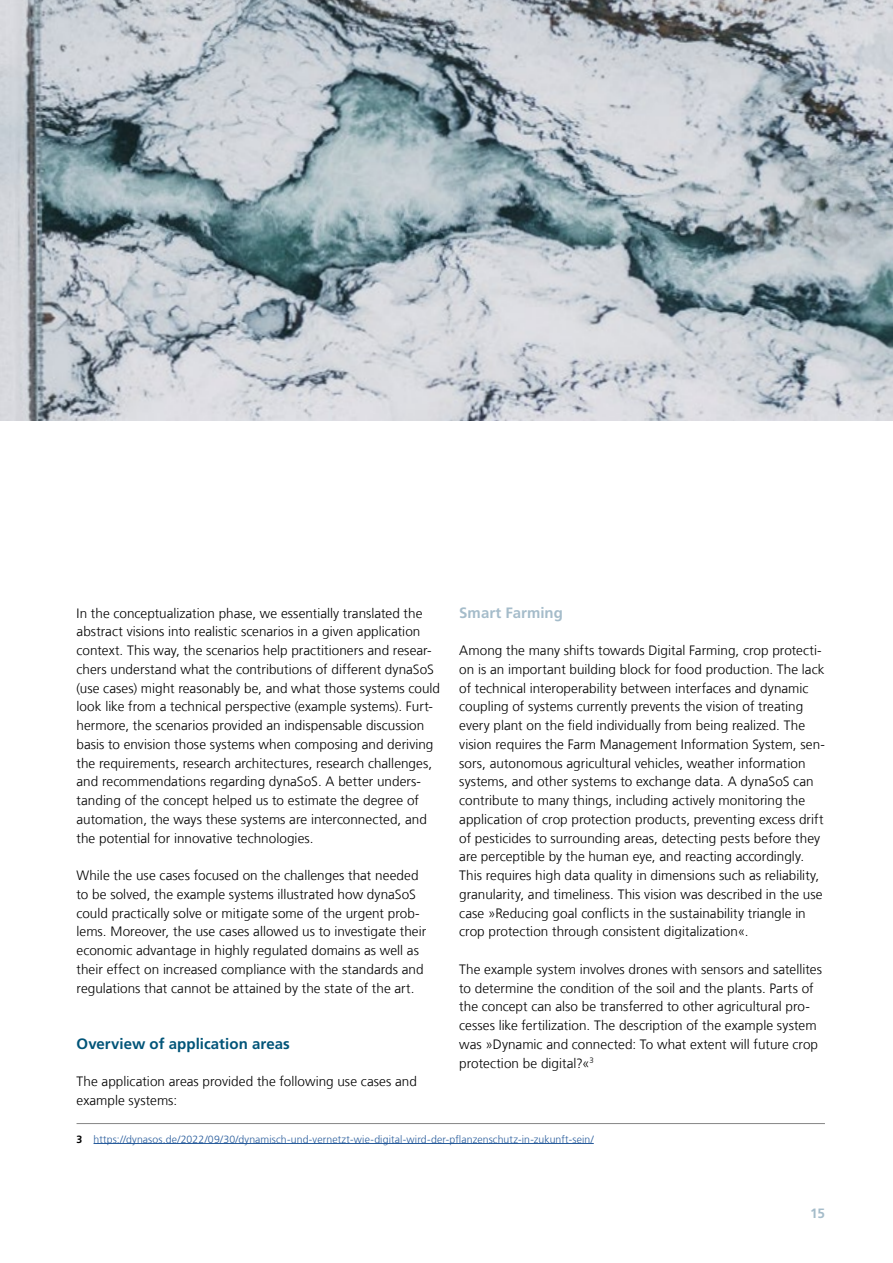
<style>
.page{position:relative;width:893px;height:1263px;background:#fff}
.page>*{position:absolute;margin:0;border:0;box-sizing:border-box;transform-origin:0 0}
.t1{font:700 15px "Frutiger LT Com";letter-spacing:.005em;color:#005478}
.t2{font:700 15px "Frutiger LT Com";color:#a5bcca}
.t3{font:300 13.5px/18.8px "Frutiger LT Com";letter-spacing:.005em;color:#000}
.t4{font:700 13.5px "Frutiger LT Com";color:#a5bcca}
.t5{font:300 10.5px "Frutiger LT Com";letter-spacing:.01em;color:#275b9b}
.s1{font-weight:700;color:#000}
</style>
<div class="page">
<img style="left:0;top:0;width:893px;height:421px">
<hr style="left:94px;top:1143px;width:500px;height:1px;background:#275b9b">
<hr style="left:77px;top:1123px;width:748px;height:1px;background:#000">
<p class="t3" style="left:77px;top:604px;width:365px">In the conceptualization phase, we essentially translated the abstract visions into realistic scenarios in a given application context. This way, the scenarios help practitioners and resear&shy;chers understand what the contributions of different dynaSoS (use cases) might reasonably be, and what those systems could look like from a technical perspective (example systems). Furt&shy;hermore, the scenarios provided an indispensable discussion basis to envision those systems when composing and deriving the requirements, research architectures, research challenges, and recommendations regarding dynaSoS. A better unders&shy;tanding of the concept helped us to estimate the degree of automation, the ways these systems are interconnected, and the potential for innovative technologies.</p>
<p class="t3" style="left:77px;top:866px;width:351px">While the use cases focused on the challenges that needed to be solved, the example systems illustrated how dynaSoS could practically solve or mitigate some of the urgent prob&shy;lems. Moreover, the use cases allowed us to investigate their economic advantage in highly regulated domains as well as their effect on increased compliance with the standards and regulations that cannot be attained by the state of the art.</p>
<p class="t1" style="left:77px;top:1035px;width:215px">Overview of application areas</p>
<p class="t3" style="left:77px;top:1072px;width:342px">The application areas provided the following use cases and example systems:</p>
<p class="t2" style="left:459px;top:604px;width:105px">Smart Farming</p>
<p class="t3" style="left:459px;top:641px;width:367px">Among the many shifts towards Digital Farming, crop protecti&shy;on is an important building block for food production. The lack of technical interoperability between interfaces and dynamic coupling of systems currently prevents the vision of treating every plant on the field individually from being realized. The vision requires the Farm Management Information System, sen&shy;sors, autonomous agricultural vehicles, weather information systems, and other systems to exchange data. A dynaSoS can contribute to many things, including actively monitoring the application of crop protection products, preventing excess drift of pesticides to surrounding areas, detecting pests before they are perceptible by the human eye, and reacting accordingly.<br>This requires high data quality in dimensions such as reliability, granularity, and timeliness. This vision was described in the use case »Reducing goal conflicts in the sustainability triangle in crop protection through consistent digitalization«.</p>
<p class="t3" style="left:459px;top:960px;width:364px">The example system involves drones with sensors and satellites to determine the condition of the soil and the plants. Parts of the concept can also be transferred to other agricultural pro&shy;cesses like fertilization. The description of the example system was »Dynamic and connected: To what extent will future crop protection be digital?«<sup>3</sup></p>
<p class="t5" style="left:77px;top:1133px;width:519px"><span class="s1">3</span> https://dynasos.de/2022/09/30/dynamisch-und-vernetzt-wie-digital-wird-der-pflanzenschutz-in-zukunft-sein/</p>
<p class="t4" style="left:810px;top:1205px;width:16px">15</p>
</div>
